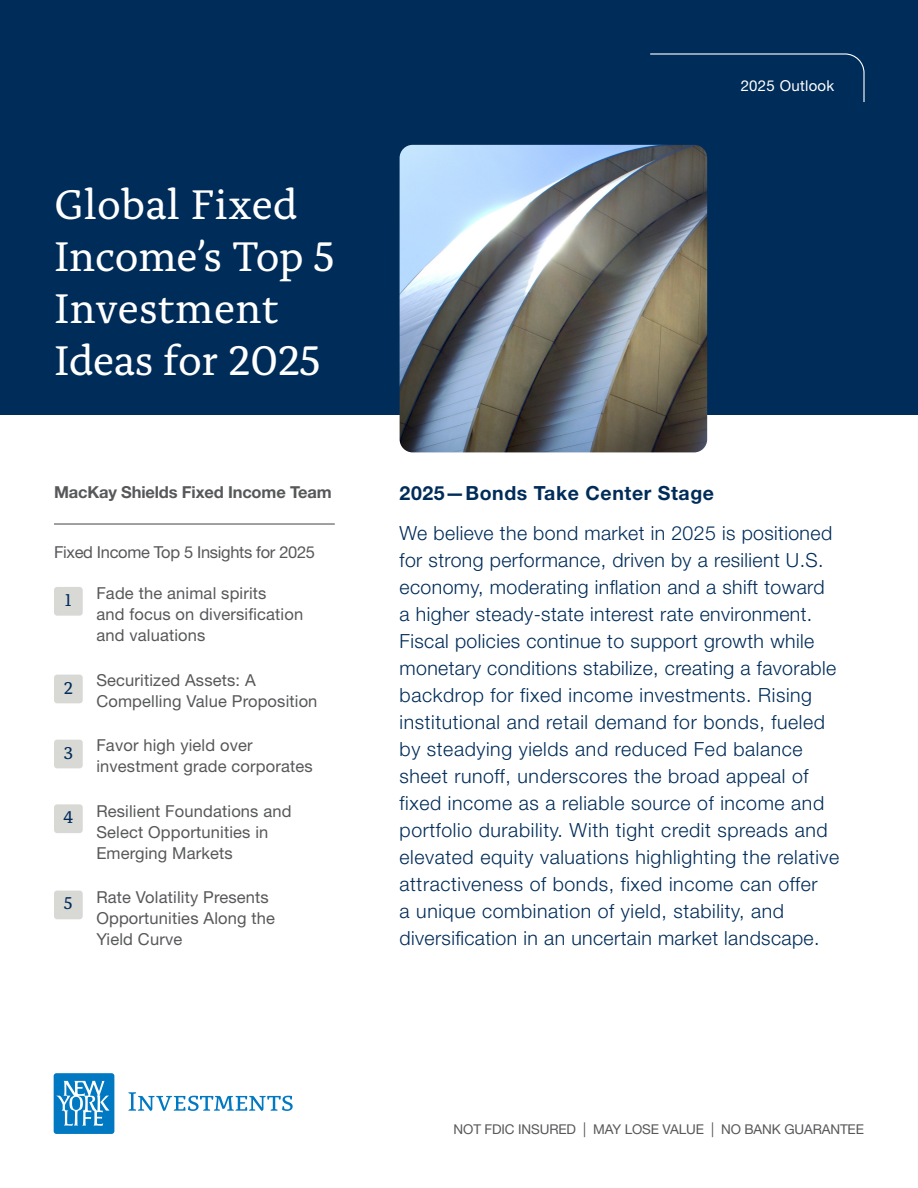
<style>
.page{position:relative;width:918px;height:1188px;background:#fff}
.page>*{position:absolute;margin:0;border:0;box-sizing:border-box;transform-origin:0 0}
.t1{font:43.5px/52.2px "Alda Pro";letter-spacing:-.005em;color:#fff}
.t2{font:300 19.5px/27px "Helvetica Neue LT Std";letter-spacing:.03em;color:#002c59}
.t3{font:700 19.5px "Helvetica Neue LT Std";letter-spacing:.03em;color:#002c59}
.t4{font:18px "Alda Pro";color:#002c59}
.t5{font:16.5px/21px "Helvetica Neue LT Std";letter-spacing:.01em;color:#57585a}
.t6{font:16.5px "Helvetica Neue LT Std";letter-spacing:-.02em;color:#57585a}
.t7{font:700 16.5px "Helvetica Neue LT Std";letter-spacing:-.01em;color:#57585a}
.t8{font:15px "Helvetica Neue LT Std";letter-spacing:.02em;color:#fff}
.t9{font:13.5px "Helvetica Neue LT Std";letter-spacing:-.01em;color:#57585a}
.s1{font-size:14.85px}
</style>
<div class="page">
<div style="left:0;top:0;width:918px;height:415px;background:#002c59"></div>
<svg style="left:54px;top:1073px;width:239px;height:61px"></svg>
<svg style="left:650px;top:53px;width:215px;height:49px"></svg>
<div style="left:54px;top:587px;width:29px;height:29px;background:#d8d8d5;border-radius:3px"></div>
<div style="left:54px;top:675px;width:29px;height:28px;background:#d8d8d5;border-radius:3px"></div>
<div style="left:54px;top:740px;width:29px;height:28px;background:#d8d8d5;border-radius:3px"></div>
<div style="left:54px;top:804px;width:29px;height:29px;background:#d8d8d5;border-radius:3px"></div>
<div style="left:54px;top:891px;width:29px;height:28px;background:#d8d8d5;border-radius:3px"></div>
<hr style="left:54px;top:523px;width:281px;height:2px;background:#57585a">
<img style="left:400px;top:145px;width:307px;height:307px">
<h1 class="t1" style="left:54px;top:175px;width:282px">Global Fixed<br>Income’s Top 5<br>Investment<br>Ideas for 2025</h1>
<p class="t7" style="left:54px;top:481px;width:279px">MacKay Shields Fixed Income Team</p>
<p class="t6" style="left:54px;top:542px;width:263px">Fixed Income Top 5 Insights for 2025</p>
<p class="t4" style="left:65px;top:586px;width:8px">1</p>
<p class="t4" style="left:64px;top:674px;width:11px">2</p>
<p class="t4" style="left:64px;top:739px;width:11px">3</p>
<p class="t4" style="left:63px;top:804px;width:12px">4</p>
<p class="t4" style="left:64px;top:890px;width:10px">5</p>
<p class="t5" style="left:96px;top:583px;width:208px">Fade the animal spirits<br>and focus on diversification and valuations</p>
<p class="t5" style="left:96px;top:669px;width:223px">Securitized Assets: A<br>Compelling Value Proposition</p>
<p class="t5" style="left:96px;top:735px;width:218px">Favor high yield over investment grade corporates</p>
<p class="t5" style="left:96px;top:800px;width:197px">Resilient Foundations and<br>Select Opportunities in<br>Emerging Markets</p>
<p class="t5" style="left:96px;top:886px;width:180px">Rate Volatility Presents<br>Opportunities Along the<br>Yield Curve</p>
<p class="t8" style="left:741px;top:77px;width:95px">2025 Outlook</p>
<p class="t3" style="left:400px;top:481px;width:316px">2025—Bonds Take Center Stage</p>
<p class="t2" style="left:400px;top:519px;width:441px">We believe the bond market in 2025 is positioned for strong performance, driven by a resilient U.S. economy, moderating inflation and a shift toward a higher steady-state interest rate environment.<br>Fiscal policies continue to support growth while monetary conditions stabilize, creating a favorable backdrop for fixed income investments. Rising institutional and retail demand for bonds, fueled by steadying yields and reduced Fed balance sheet runoff, underscores the broad appeal of fixed income as a reliable source of income and portfolio durability. With tight credit spreads and elevated equity valuations highlighting the relative attractiveness of bonds, fixed income can offer<br>a unique combination of yield, stability, and diversification in an uncertain market landscape.</p>
<p class="t9" style="left:454px;top:1121px;width:412px">NOT FDIC INSURED <span class="s1">|</span> MAY LOSE VALUE <span class="s1">|</span> NO BANK GUARANTEE</p>
</div>
